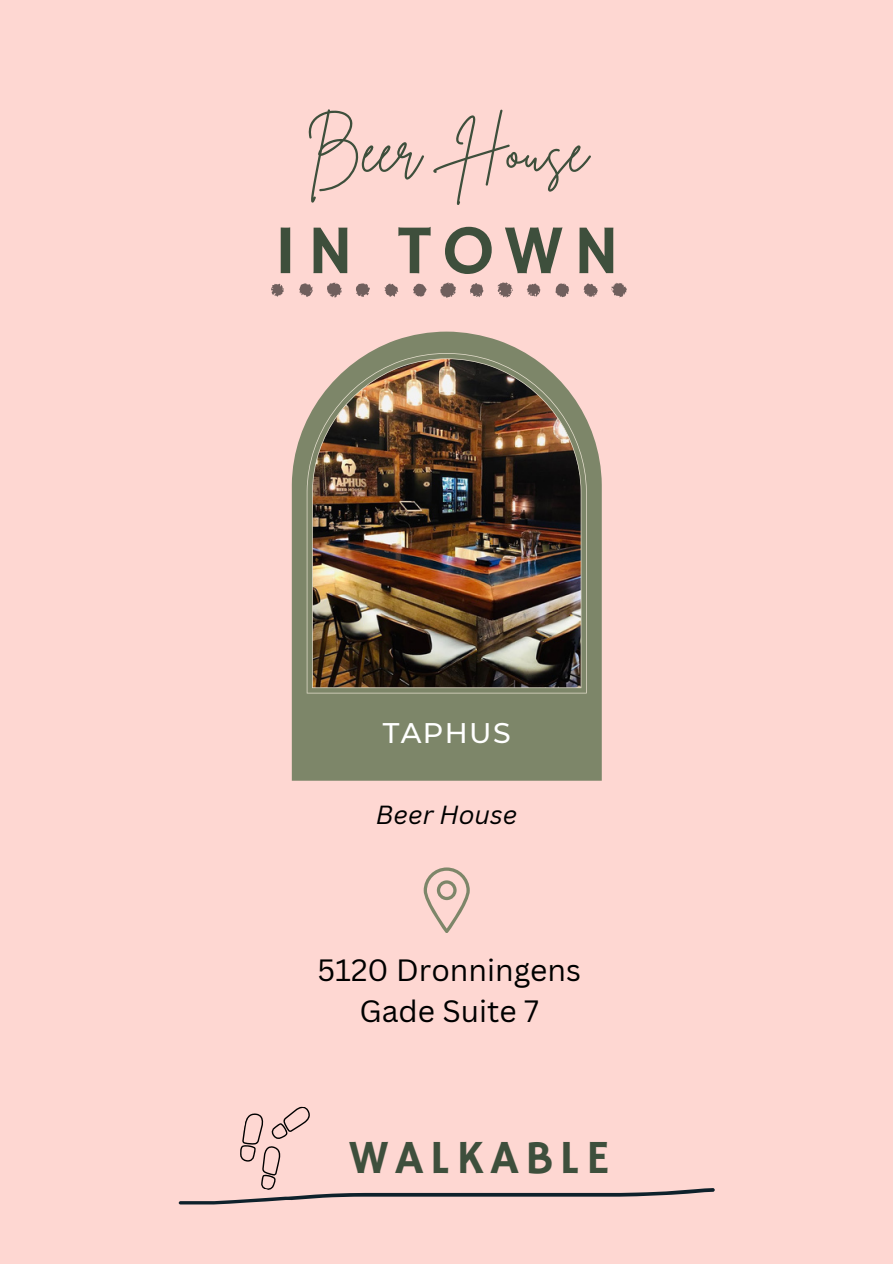
<style>
.page{position:relative;width:893px;height:1264px;background:#fff}
.page>*{position:absolute;margin:0;border:0;box-sizing:border-box;transform-origin:0 0}
.t1{font:70.05px "Hammersmith One";letter-spacing:.145em;color:#3e4f3c}
.t2{font:58.65px "Brittany Signature";color:#3e4f3c}
.t3{font:47.25px "Hammersmith One";letter-spacing:.145em;color:#3e4f3c}
.t4{font:30px/41.7px "Canva Sans";color:#000;text-align:center}
.t5{font:500 28.35px "Montserrat";letter-spacing:.05em;color:#fff}
.t6{font:italic 25.5px "Canva Sans";color:#000}
</style>
<div class="page">
<div style="left:0;top:0;width:892px;height:1263px;background:#fed7d2"></div>
<svg style="left:292px;top:331px;width:309px;height:449px;fill:#7d8669"></svg>
<img style="left:307px;top:353px;width:279px;height:340px">
<svg style="left:423px;top:867px;width:47px;height:65px"></svg>
<svg style="left:440px;top:282px;width:16px;height:16px"></svg>
<svg style="left:327px;top:283px;width:15px;height:14px"></svg>
<svg style="left:555px;top:283px;width:14px;height:14px"></svg>
<svg style="left:470px;top:283px;width:14px;height:14px"></svg>
<svg style="left:299px;top:283px;width:14px;height:14px"></svg>
<svg style="left:413px;top:283px;width:14px;height:14px"></svg>
<svg style="left:526px;top:283px;width:14px;height:14px"></svg>
<svg style="left:384px;top:283px;width:14px;height:14px"></svg>
<svg style="left:271px;top:284px;width:13px;height:13px"></svg>
<svg style="left:356px;top:283px;width:14px;height:14px"></svg>
<svg style="left:611px;top:283px;width:16px;height:15px"></svg>
<svg style="left:497px;top:282px;width:15px;height:16px"></svg>
<svg style="left:583px;top:283px;width:15px;height:14px"></svg>
<svg style="left:179px;top:1106px;width:535px;height:98px"></svg>
<h2 class="t2" style="left:306px;top:114px;width:283px">Beer House</h2>
<h1 class="t1" style="left:274px;top:210px;width:347px">IN TOWN</h1>
<p class="t5" style="left:382px;top:713px;width:130px">TAPHUS</p>
<p class="t6" style="left:376px;top:799px;width:143px">Beer House</p>
<p class="t4" style="left:317px;top:949px;width:265px">5120 Dronningens<br>Gade Suite 7</p>
<h3 class="t3" style="left:349px;top:1130px;width:262px">WALKABLE</h3>
</div>
